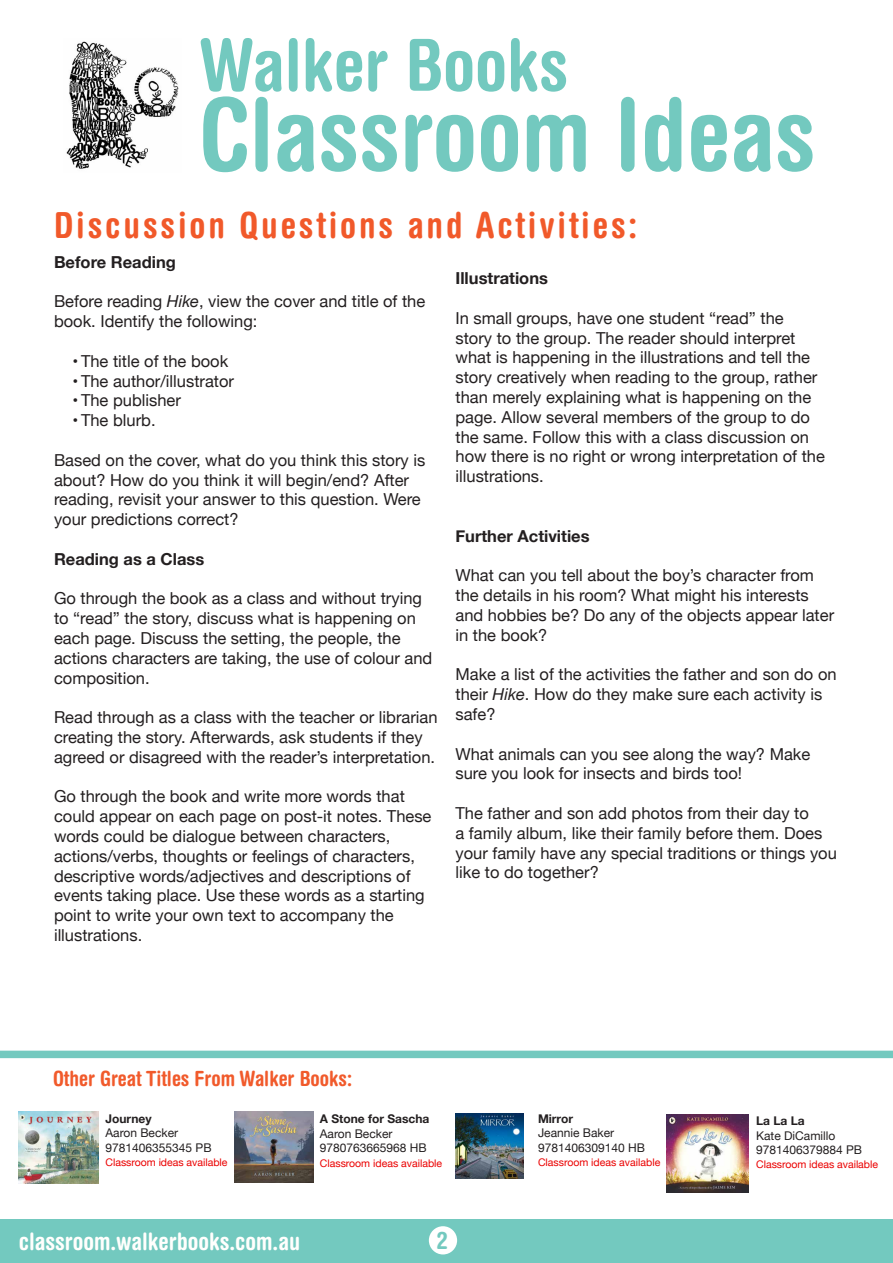
<style>
.page{position:relative;width:893px;height:1263px;background:#fff}
.page>*{position:absolute;margin:0;border:0;box-sizing:border-box;transform-origin:0 0}
.t1{font:700 condensed 100.5px "Helvetica Rounded";color:#73c9bf}
.t2{font:700 condensed 72px "Helvetica Rounded";color:#73c9bf}
.t3{font:700 condensed 36px "Helvetica Rounded";letter-spacing:.08em;color:#f1592a}
.t4{font:700 condensed 24px "Helvetica Rounded";color:#fffffd}
.t5{font:700 condensed 24px "Helvetica Rounded";color:#73c9bf}
.t6{font:700 condensed 21px "Helvetica Rounded";color:#f15a2b}
.t7{font:16.5px/19.8px "Helvetica Neue";color:#231f20}
.t8{font:700 16.5px "Helvetica Neue";color:#231f20}
.t9{font:12px/14.4px "Helvetica Neue";color:#231f20}
.t10{font:700 12px "Helvetica Neue";color:#231f20}
.t11{font:10.5px "Helvetica Neue";color:#eb0000}
.s1{font-style:italic}
</style>
<div class="page">
<div style="left:0;top:1219px;width:893px;height:44px;background:#73c9bf"></div>
<img style="left:66px;top:41px;width:113px;height:128px">
<div style="left:429px;top:1226px;width:28px;height:28px;background:#fff;border-radius:50%"></div>
<div style="left:0;top:1051px;width:893px;height:7px;background:#73c9bf"></div>
<img style="left:19px;top:1111px;width:80px;height:73px">
<img style="left:666px;top:1115px;width:82px;height:78px">
<img style="left:456px;top:1113px;width:68px;height:65px">
<img style="left:234px;top:1112px;width:79px;height:70px">
<h2 class="t2" style="left:199px;top:21px;width:371px">Walker Books</h2>
<h1 class="t1" style="left:199px;top:74px;width:618px">Classroom Ideas</h1>
<h3 class="t3" style="left:54px;top:203px;width:585px">Discussion Questions and Activities:</h3>
<p class="t8" style="left:54px;top:249px;width:123px">Before Reading</p>
<p class="t7" style="left:54px;top:292px;width:373px">Before reading <span class="s1">Hike</span>, view the cover and title of the book. Identify the following:</p>
<p class="t7" style="left:72px;top:352px;width:157px">• The title of the book</p>
<p class="t7" style="left:72px;top:372px;width:163px">• The author/illustrator</p>
<p class="t7" style="left:72px;top:391px;width:110px">• The publisher</p>
<p class="t7" style="left:72px;top:411px;width:85px">• The blurb.</p>
<p class="t7" style="left:54px;top:451px;width:373px">Based on the cover, what do you think this story is about? How do you think it will begin/end? After reading, revisit your answer to this question. Were your predictions correct?</p>
<p class="t8" style="left:54px;top:546px;width:152px">Reading as a Class</p>
<p class="t7" style="left:54px;top:589px;width:380px">Go through the book as a class and without trying to “read” the story, discuss what is happening on each page. Discuss the setting, the people, the actions characters are taking, the use of colour and composition.</p>
<p class="t7" style="left:54px;top:708px;width:385px">Read through as a class with the teacher or librarian creating the story. Afterwards, ask students if they agreed or disagreed with the reader’s interpretation.</p>
<p class="t7" style="left:54px;top:787px;width:379px">Go through the book and write more words that could appear on each page on post-it notes. These words could be dialogue between characters, actions/verbs, thoughts or feelings of characters, descriptive words/adjectives and descriptions of events taking place. Use these words as a starting point to write your own text to accompany the illustrations.</p>
<p class="t8" style="left:455px;top:265px;width:94px">Illustrations</p>
<p class="t7" style="left:455px;top:309px;width:371px">In small groups, have one student “read” the<br>story to the group. The reader should interpret what is happening in the illustrations and tell the story creatively when reading to the group, rather than merely explaining what is happening on the page. Allow several members of the group to do the same. Follow this with a class discussion on how there is no right or wrong interpretation of the illustrations.</p>
<p class="t8" style="left:455px;top:523px;width:136px">Further Activities</p>
<p class="t7" style="left:455px;top:566px;width:380px">What can you tell about the boy’s character from the details in his room? What might his interests and hobbies be? Do any of the objects appear later in the book?</p>
<p class="t7" style="left:455px;top:665px;width:383px">Make a list of the activities the father and son do on their <span class="s1">Hike</span>. How do they make sure each activity is safe?</p>
<p class="t7" style="left:455px;top:745px;width:356px">What animals can you see along the way? Make sure you look for insects and birds too!</p>
<p class="t7" style="left:455px;top:804px;width:383px">The father and son add photos from their day to<br>a family album, like their family before them. Does your family have any special traditions or things you like to do together?</p>
<p class="t6" style="left:53px;top:1066px;width:301px">Other Great Titles From Walker Books:</p>
<p class="t10" style="left:106px;top:1109px;width:48px">Journey</p>
<p class="t9" style="left:106px;top:1126px;width:108px">Aaron Becker<br>9781406355345 PB</p>
<p class="t11" style="left:106px;top:1155px;width:124px">Classroom ideas available</p>
<p class="t10" style="left:320px;top:1110px;width:111px">A Stone for Sascha</p>
<p class="t9" style="left:320px;top:1127px;width:108px">Aaron Becker<br>9780763665968 HB</p>
<p class="t11" style="left:320px;top:1155px;width:124px">Classroom ideas available</p>
<h3 class="t4" style="left:19px;top:1226px;width:283px">classroom.walkerbooks.com.au</h3>
<h3 class="t5" style="left:437px;top:1225px;width:13px">2</h3>
<p class="t10" style="left:538px;top:1109px;width:37px">Mirror</p>
<p class="t9" style="left:538px;top:1126px;width:108px">Jeannie Baker<br>9781406309140 HB</p>
<p class="t11" style="left:538px;top:1155px;width:124px">Classroom ideas available</p>
<p class="t10" style="left:756px;top:1111px;width:50px">La La La</p>
<p class="t9" style="left:756px;top:1129px;width:108px">Kate DiCamillo<br>9781406379884 PB</p>
<p class="t11" style="left:756px;top:1157px;width:124px">Classroom ideas available</p>
</div>
